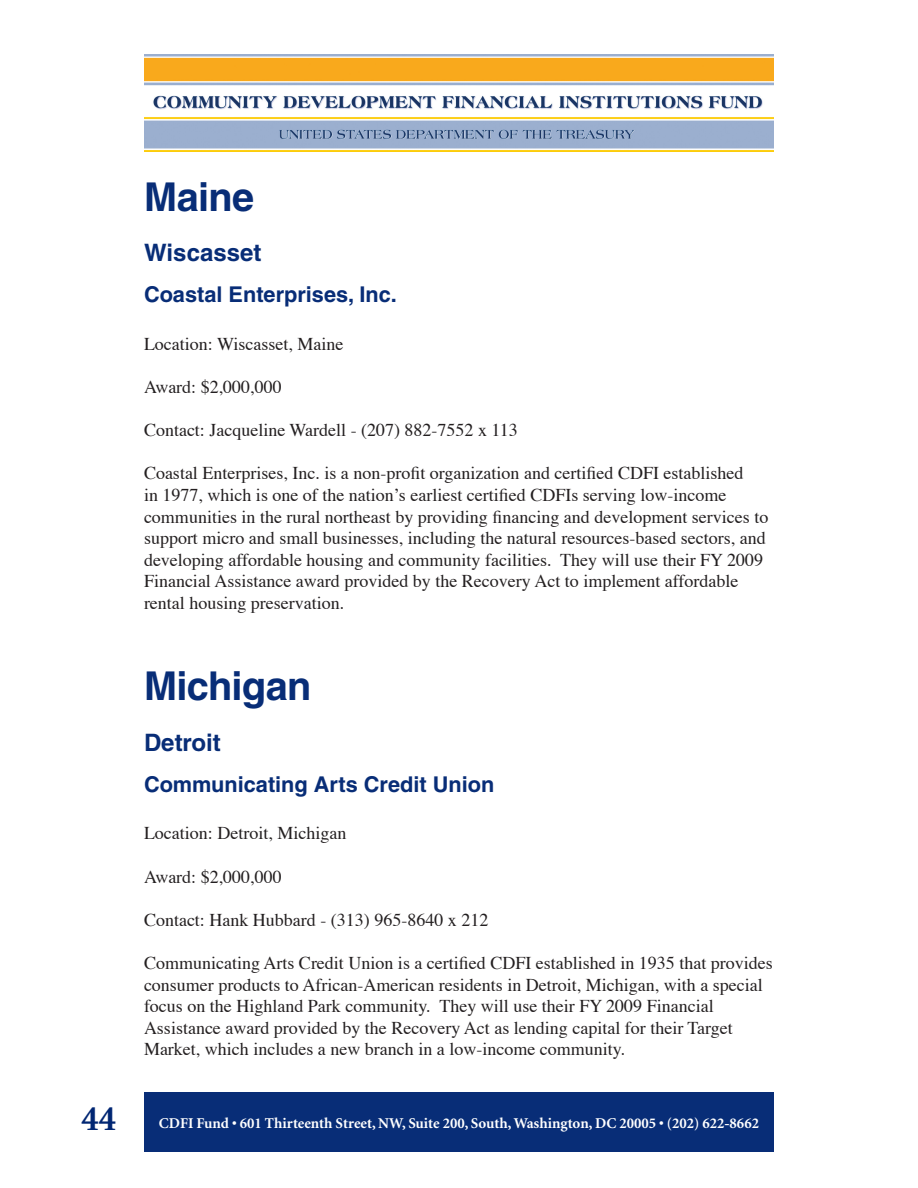
<style>
.page{position:relative;width:918px;height:1188px;background:#fff}
.page>*{position:absolute;margin:0;border:0;box-sizing:border-box;transform-origin:0 0}
.STATE2{font:700 39.75px "Helvetica";letter-spacing:-.02em;color:#082d77}
.t1{font:700 36px "Minion";color:#002673}
.t2{font:700 24px "Helvetica";color:#082d77}
.COMPANY{font:700 21.75px "Helvetica";color:#082d77}
.t3{font:18px/21.6px "Times";color:#231f20}
.t4{font:700 15px "Minion";color:#fff}
</style>
<div class="page">
<img style="left:144px;top:54px;width:630px;height:97px">
<div style="left:144px;top:1092px;width:630px;height:60px;background:#082d77"></div>
<p class="STATE2" style="left:144px;top:172px;width:112px">Maine</p>
<p class="t2" style="left:144px;top:238px;width:119px">Wiscasset</p>
<p class="COMPANY" style="left:144px;top:281px;width:254px">Coastal Enterprises, Inc.</p>
<p class="t3" style="left:144px;top:332px;width:201px">Location: Wiscasset, Maine</p>
<p class="t3" style="left:144px;top:375px;width:139px">Award: $2,000,000</p>
<p class="t3" style="left:144px;top:418px;width:375px">Contact: Jacqueline Wardell - (207) 882-7552 x 113</p>
<p class="t3" style="left:144px;top:461px;width:626px">Coastal Enterprises, Inc. is a non-profit organization and certified CDFI established<br>in 1977, which is one of the nation’s earliest certified CDFIs serving low-income communities in the rural northeast by providing financing and development services to support micro and small businesses, including the natural resources-based sectors, and developing affordable housing and community facilities. They will use their FY 2009<br>Financial Assistance award provided by the Recovery Act to implement affordable rental housing preservation.</p>
<p class="STATE2" style="left:144px;top:662px;width:169px">Michigan</p>
<p class="t2" style="left:144px;top:728px;width:78px">Detroit</p>
<p class="COMPANY" style="left:144px;top:771px;width:352px">Communicating Arts Credit Union</p>
<p class="t3" style="left:144px;top:821px;width:204px">Location: Detroit, Michigan</p>
<p class="t3" style="left:144px;top:864px;width:139px">Award: $2,000,000</p>
<p class="t3" style="left:144px;top:908px;width:346px">Contact: Hank Hubbard - (313) 965-8640 x 212</p>
<p class="t3" style="left:144px;top:951px;width:630px">Communicating Arts Credit Union is a certified CDFI established in 1935 that provides consumer products to African-American residents in Detroit, Michigan, with a special focus on the Highland Park community. They will use their FY 2009 Financial Assistance award provided by the Recovery Act as lending capital for their Target Market, which includes a new branch in a low-income community.</p>
<h2 class="t1" style="left:81px;top:1101px;width:37px">44</h2>
<p class="t4" style="left:159px;top:1115px;width:602px">CDFI Fund • 601 Thirteenth Street, NW, Suite 200, South, Washington, DC 20005 • (202) 622-8662</p>
</div>
